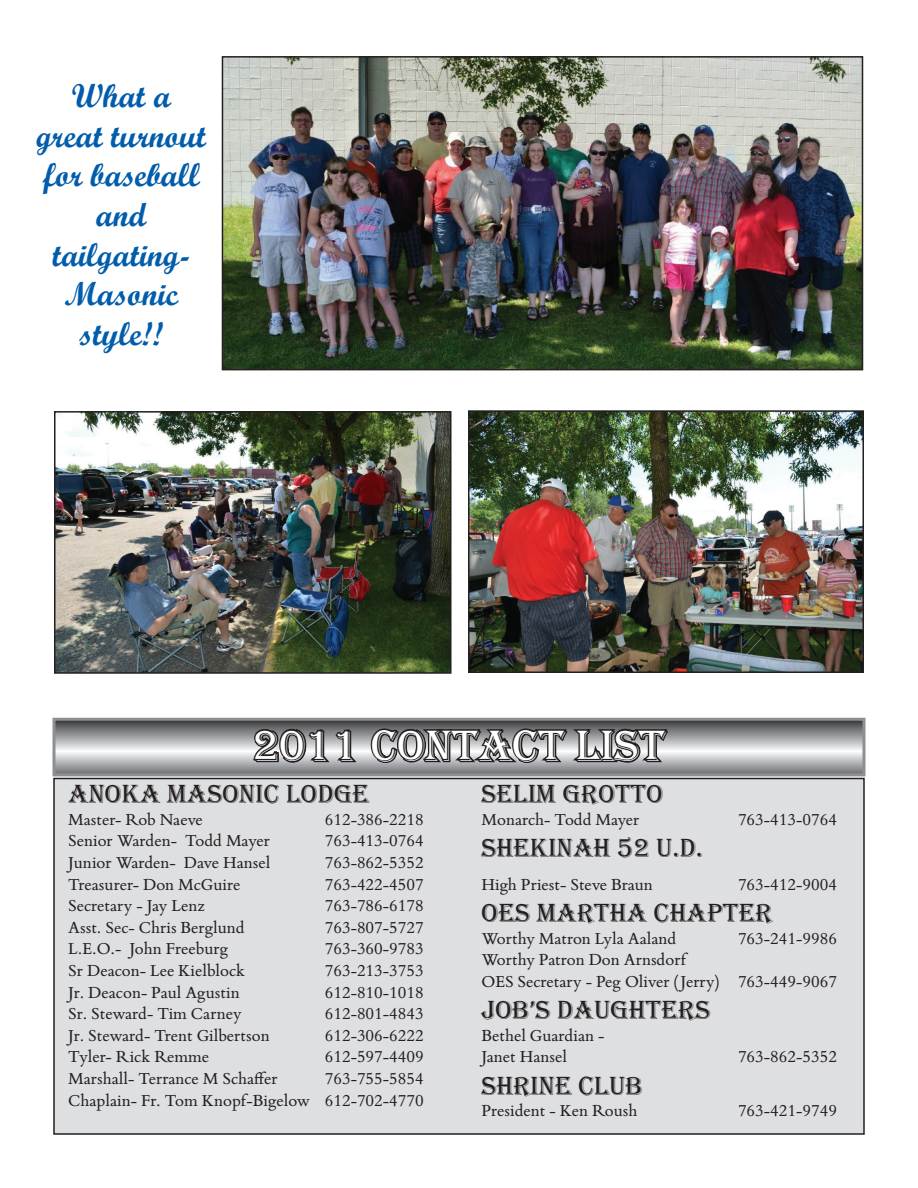
<style>
.page{position:relative;width:918px;height:1188px;background:#fff}
.page>*{position:absolute;margin:0;border:0;box-sizing:border-box;transform-origin:0 0}
.t1{font:45px "Algerian";color:#fff}
.t2{font:33px/39.6px "Script MT Bold";color:#015dab;text-align:center}
.t3{font:27px "Algerian";color:#231f20}
.t4{font:18px "Bembo Book MT Std";color:#231f20}
</style>
<div class="page">
<svg style="left:56px;top:722px;width:806px;height:50px;background:#a5a6a8"></svg>
<svg style="left:251px;top:727px;width:109px;height:40px;background:#767577"></svg>
<svg style="left:369px;top:717px;width:301px;height:49px;background:#6e6d6f"></svg>
<div style="left:52px;top:718px;width:814px;height:58px;border:3px solid #8d8f92"></div>
<div style="left:54px;top:778px;width:810px;height:356px;background:#dedfe1"></div>
<div style="left:53px;top:778px;width:812px;height:357px;border:2px solid #231f20"></div>
<img style="left:225px;top:59px;width:635px;height:308px">
<div style="left:222px;top:56px;width:641px;height:314px;border:2px solid #231f20"></div>
<img style="left:57px;top:414px;width:392px;height:257px">
<div style="left:54px;top:411px;width:398px;height:263px;border:2px solid #231f20"></div>
<img style="left:471px;top:413px;width:390px;height:257px">
<div style="left:468px;top:410px;width:396px;height:263px;border:2px solid #231f20"></div>
<p class="t2" style="left:72px;top:76px;width:101px">What a</p>
<p class="t2" style="left:36px;top:115px;width:171px">great turnout for baseball and</p>
<p class="t2" style="left:52px;top:234px;width:139px">tailgating-</p>
<p class="t2" style="left:64px;top:274px;width:115px">Masonic style!!</p>
<p class="t1" style="left:253px;top:721px;width:415px">2011 CONTACT LIST</p>
<p class="t3" style="left:68px;top:779px;width:303px">ANOKA MASONIC LODGE</p>
<p class="t4" style="left:68px;top:807px;width:136px">Master- Rob Naeve</p>
<p class="t4" style="left:325px;top:807px;width:101px">612-386-2218</p>
<p class="t4" style="left:68px;top:829px;width:203px">Senior Warden- Todd Mayer</p>
<p class="t4" style="left:325px;top:829px;width:101px">763-413-0764</p>
<p class="t4" style="left:68px;top:851px;width:204px">Junior Warden- Dave Hansel</p>
<p class="t4" style="left:325px;top:851px;width:101px">763-862-5352</p>
<p class="t4" style="left:68px;top:872px;width:174px">Treasurer- Don McGuire</p>
<p class="t4" style="left:325px;top:872px;width:101px">763-422-4507</p>
<p class="t4" style="left:68px;top:894px;width:138px">Secretary - Jay Lenz</p>
<p class="t4" style="left:325px;top:894px;width:101px">763-786-6178</p>
<p class="t4" style="left:68px;top:915px;width:178px">Asst. Sec- Chris Berglund</p>
<p class="t4" style="left:325px;top:915px;width:101px">763-807-5727</p>
<p class="t4" style="left:68px;top:937px;width:162px">L.E.O.- John Freeburg</p>
<p class="t4" style="left:325px;top:937px;width:101px">763-360-9783</p>
<p class="t4" style="left:68px;top:959px;width:179px">Sr Deacon- Lee Kielblock</p>
<p class="t4" style="left:325px;top:959px;width:101px">763-213-3753</p>
<p class="t4" style="left:68px;top:980px;width:173px">Jr. Deacon- Paul Agustin</p>
<p class="t4" style="left:325px;top:980px;width:101px">612-810-1018</p>
<p class="t4" style="left:68px;top:1002px;width:175px">Sr. Steward- Tim Carney</p>
<p class="t4" style="left:325px;top:1002px;width:101px">612-801-4843</p>
<p class="t4" style="left:68px;top:1023px;width:203px">Jr. Steward- Trent Gilbertson</p>
<p class="t4" style="left:325px;top:1023px;width:101px">612-306-6222</p>
<p class="t4" style="left:68px;top:1045px;width:142px">Tyler- Rick Remme</p>
<p class="t4" style="left:325px;top:1045px;width:101px">612-597-4409</p>
<p class="t4" style="left:68px;top:1067px;width:211px">Marshall- Terrance M Schaffer</p>
<p class="t4" style="left:325px;top:1067px;width:101px">763-755-5854</p>
<p class="t4" style="left:68px;top:1088px;width:357px">Chaplain- Fr. Tom Knopf-Bigelow 612-702-4770</p>
<p class="t3" style="left:482px;top:779px;width:183px">SELIM GROTTO</p>
<p class="t4" style="left:482px;top:807px;width:160px">Monarch- Todd Mayer</p>
<p class="t4" style="left:738px;top:807px;width:101px">763-413-0764</p>
<p class="t3" style="left:482px;top:833px;width:223px">SHEKINAH 52 U.D.</p>
<p class="t4" style="left:482px;top:872px;width:173px">High Priest- Steve Braun</p>
<p class="t4" style="left:738px;top:872px;width:101px">763-412-9004</p>
<p class="t3" style="left:482px;top:898px;width:17px">OES</p>
<p class="t3" style="left:537px;top:898px;width:237px">MARTHA CHAPTER</p>
<p class="t4" style="left:482px;top:926px;width:196px">Worthy Matron Lyla Aaland</p>
<p class="t4" style="left:738px;top:926px;width:101px">763-241-9986</p>
<p class="t4" style="left:482px;top:948px;width:206px">Worthy Patron Don Arnsdorf</p>
<p class="t4" style="left:482px;top:969px;width:357px">OES Secretary - Peg Oliver ( Jerry) 763-449-9067</p>
<p class="t3" style="left:482px;top:995px;width:230px">JOB’S DAUGHTERS</p>
<p class="t4" style="left:482px;top:1023px;width:124px">Bethel Guardian -</p>
<p class="t4" style="left:482px;top:1045px;width:87px">Janet Hansel</p>
<p class="t4" style="left:738px;top:1045px;width:101px">763-862-5352</p>
<p class="t3" style="left:482px;top:1071px;width:163px">SHRINE CLUB</p>
<p class="t4" style="left:482px;top:1099px;width:158px">President - Ken Roush</p>
<p class="t4" style="left:738px;top:1099px;width:101px">763-421-9749</p>
</div>
